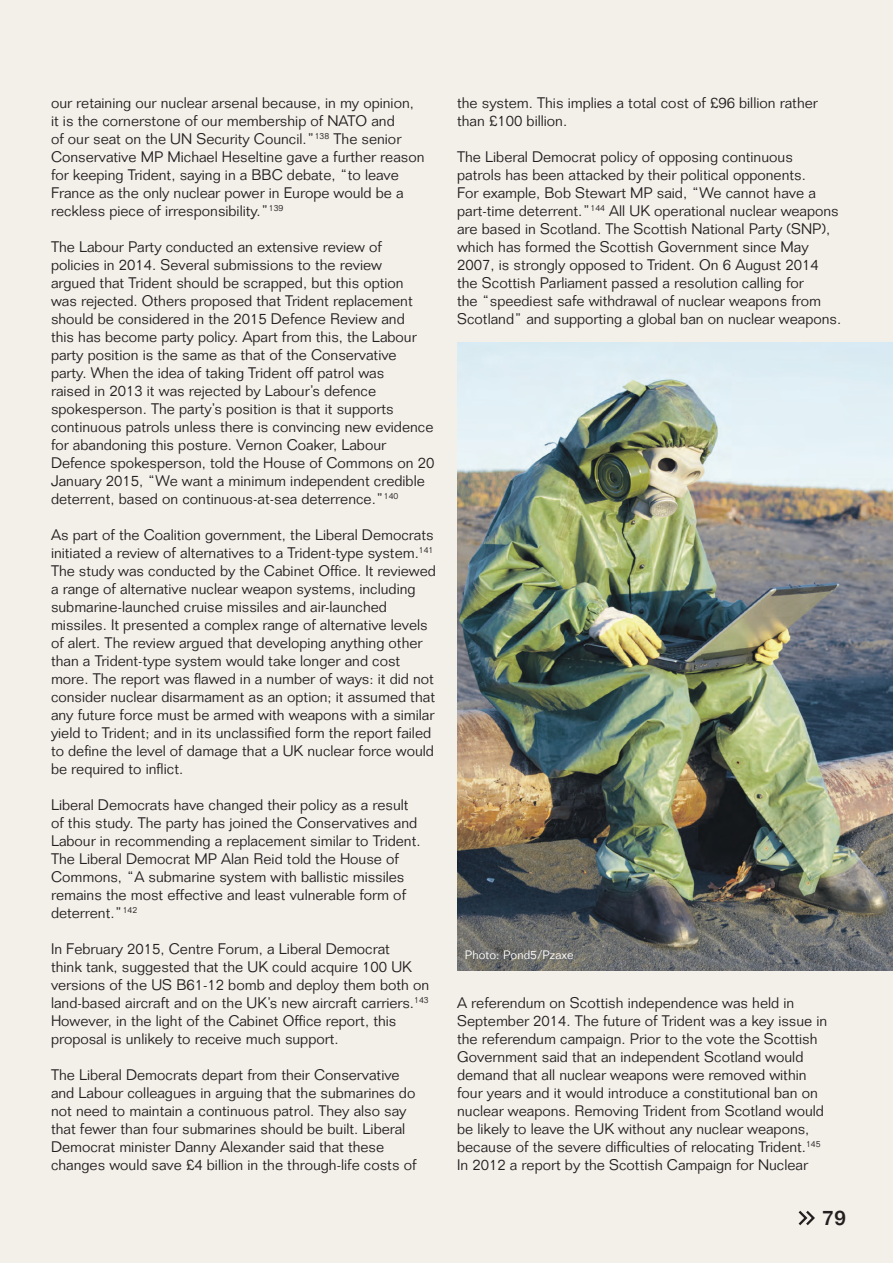
<style>
.page{position:relative;width:893px;height:1263px;background:#f3f0ea}
.page>*{position:absolute;margin:0;border:0;box-sizing:border-box;transform-origin:0 0}
.t1{font:500 21px "Folio";color:#231f20}
.t2{font:300 15px/18px "Folio";color:#231f20}
.t3{font:300 12px "Folio";letter-spacing:.01em;color:#fff}
</style>
<div class="page">
<img style="left:457px;top:342px;width:436px;height:629px">
<svg style="left:798px;top:1210px;width:17px;height:16px"></svg>
<p class="t2" style="left:51px;top:94px;width:375px">our retaining our nuclear arsenal because, in my opinion, it is the cornerstone of our membership of NATO and<br>of our seat on the UN Security Council.”<sup>138</sup> The senior Conservative MP Michael Heseltine gave a further reason for keeping Trident, saying in a BBC debate, “to leave France as the only nuclear power in Europe would be a reckless piece of irresponsibility.”<sup>139</sup></p>
<p class="t2" style="left:51px;top:238px;width:385px">The Labour Party conducted an extensive review of<br>policies in 2014. Several submissions to the review<br>argued that Trident should be scrapped, but this option<br>was rejected. Others proposed that Trident replacement should be considered in the 2015 Defence Review and<br>this has become party policy. Apart from this, the Labour party position is the same as that of the Conservative party. When the idea of taking Trident off patrol was<br>raised in 2013 it was rejected by Labour’s defence spokesperson. The party’s position is that it supports continuous patrols unless there is convincing new evidence for abandoning this posture. Vernon Coaker, Labour Defence spokesperson, told the House of Commons on 20<br>January 2015, “We want a minimum independent credible deterrent, based on continuous-at-sea deterrence.”<sup>140</sup></p>
<p class="t2" style="left:51px;top:526px;width:386px">As part of the Coalition government, the Liberal Democrats initiated a review of alternatives to a Trident-type system.<sup>141<br></sup>The study was conducted by the Cabinet Office. It reviewed a range of alternative nuclear weapon systems, including submarine-launched cruise missiles and air-launched missiles. It presented a complex range of alternative levels of alert. The review argued that developing anything other than a Trident-type system would take longer and cost more. The report was flawed in a number of ways: it did not consider nuclear disarmament as an option; it assumed that any future force must be armed with weapons with a similar yield to Trident; and in its unclassified form the report failed to define the level of damage that a UK nuclear force would be required to inflict.</p>
<p class="t2" style="left:51px;top:796px;width:371px">Liberal Democrats have changed their policy as a result of this study. The party has joined the Conservatives and Labour in recommending a replacement similar to Trident.<br>The Liberal Democrat MP Alan Reid told the House of Commons, “A submarine system with ballistic missiles remains the most effective and least vulnerable form of deterrent.”<sup>142</sup></p>
<p class="t2" style="left:51px;top:940px;width:380px">In February 2015, Centre Forum, a Liberal Democrat<br>think tank, suggested that the UK could acquire 100 UK versions of the US B61-12 bomb and deploy them both on land-based aircraft and on the UK’s new aircraft carriers.<sup>143<br></sup>However, in the light of the Cabinet Office report, this proposal is unlikely to receive much support.</p>
<p class="t2" style="left:51px;top:1066px;width:367px">The Liberal Democrats depart from their Conservative and Labour colleagues in arguing that the submarines do not need to maintain a continuous patrol. They also say that fewer than four submarines should be built. Liberal Democrat minister Danny Alexander said that these changes would save £4 billion in the through-life costs of</p>
<p class="t2" style="left:457px;top:94px;width:362px">the system. This implies a total cost of £96 billion rather than £100 billion.</p>
<p class="t2" style="left:457px;top:148px;width:386px">The Liberal Democrat policy of opposing continuous<br>patrols has been attacked by their political opponents.<br>For example, Bob Stewart MP said, “We cannot have a part-time deterrent.”<sup>144</sup> All UK operational nuclear weapons are based in Scotland. The Scottish National Party (SNP), which has formed the Scottish Government since May 2007, is strongly opposed to Trident. On 6 August 2014 the Scottish Parliament passed a resolution calling for<br>the “speediest safe withdrawal of nuclear weapons from Scotland” and supporting a global ban on nuclear weapons.</p>
<p class="t3" style="left:465px;top:947px;width:110px">Photo: Pond5/Pzaxe</p>
<p class="t2" style="left:457px;top:994px;width:372px">A referendum on Scottish independence was held in September 2014. The future of Trident was a key issue in the referendum campaign. Prior to the vote the Scottish Government said that an independent Scotland would demand that all nuclear weapons were removed within four years and it would introduce a constitutional ban on nuclear weapons. Removing Trident from Scotland would be likely to leave the UK without any nuclear weapons, because of the severe difficulties of relocating Trident.<sup>145<br></sup>In 2012 a report by the Scottish Campaign for Nuclear</p>
<h1 class="t1" style="left:822px;top:1205px;width:25px">79</h1>
</div>
